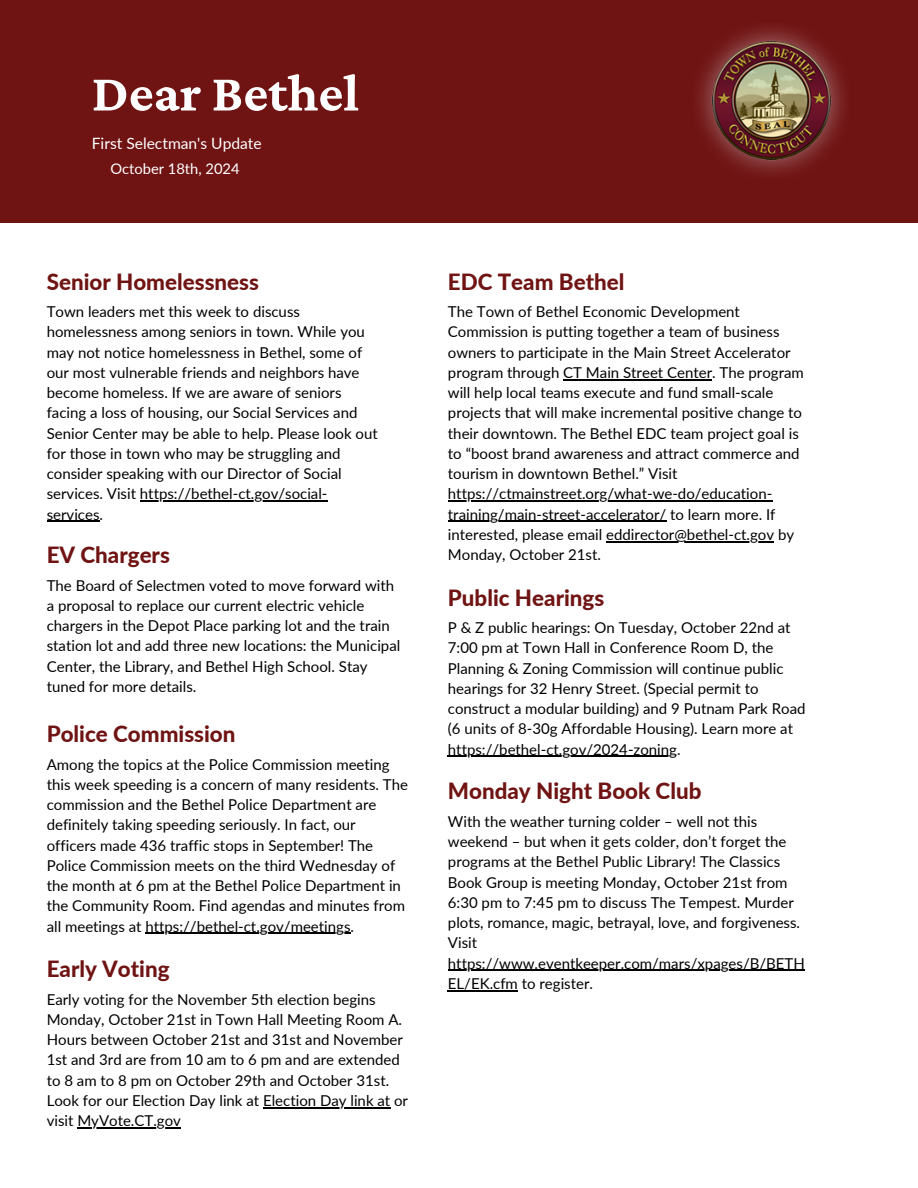
<style>
.page{position:relative;width:918px;height:1188px;background:#fff}
.page>*{position:absolute;margin:0;border:0;box-sizing:border-box;transform-origin:0 0}
.t1{font:700 53.55px "Crimson Pro";color:#fff}
.t2{font:800 22.35px "Lato";color:#701313}
.t3{font:15.6px "Lato";color:#fff}
.t4{font:15px/20.2px "Lato";color:#000}
.t5{font:14.7px "Lato";color:#fff}
</style>
<div class="page">
<div style="left:0;top:0;width:918px;height:223px;background:#701313"></div>
<img style="left:699px;top:28px;width:145px;height:145px">
<hr style="left:140px;top:501px;width:188px;height:1px;background:#000">
<hr style="left:47px;top:521px;width:53px;height:1px;background:#000">
<hr style="left:448px;top:756px;width:229px;height:1px;background:#000">
<hr style="left:145px;top:933px;width:206px;height:1px;background:#000">
<hr style="left:563px;top:379px;width:149px;height:1px;background:#000">
<hr style="left:448px;top:501px;width:324px;height:1px;background:#000">
<hr style="left:448px;top:521px;width:218px;height:1px;background:#000">
<hr style="left:606px;top:541px;width:168px;height:1px;background:#000">
<hr style="left:263px;top:1107px;width:127px;height:1px;background:#000">
<hr style="left:77px;top:1127px;width:104px;height:1px;background:#000">
<hr style="left:448px;top:970px;width:357px;height:1px;background:#000">
<hr style="left:448px;top:990px;width:70px;height:1px;background:#000">
<p class="t1" style="left:92px;top:63px;width:269px">Dear Bethel</p>
<p class="t3" style="left:92px;top:133px;width:171px">First Selectman's Update</p>
<p class="t5" style="left:110px;top:159px;width:131px">October 18th, 2024</p>
<h2 class="t2" style="left:47px;top:268px;width:214px">Senior Homelessness</h2>
<p class="t4" style="left:47px;top:301px;width:333px">Town leaders met this week to discuss homelessness among seniors in town. While you may not notice homelessness in Bethel, some of our most vulnerable friends and neighbors have become homeless. If we are aware of seniors facing a loss of housing, our Social Services and Senior Center may be able to help. Please look out for those in town who may be struggling and consider speaking with our Director of Social services. Visit https://bethel-ct.gov/social-</p>
<h2 class="t4" style="left:47px;top:504px;width:58px">services.</h2>
<p class="t2" style="left:47px;top:541px;width:125px">EV Chargers</p>
<h2 class="t4" style="left:47px;top:575px;width:355px">The Board of Selectmen voted to move forward with a proposal to replace our current electric vehicle chargers in the Depot Place parking lot and the train station lot and add three new locations: the Municipal Center, the Library, and Bethel High School. Stay tuned for more details.</h2>
<p class="t2" style="left:448px;top:584px;width:158px">Public Hearings</p>
<p class="t2" style="left:448px;top:268px;width:178px">EDC Team Bethel</p>
<h2 class="t4" style="left:448px;top:301px;width:358px">The Town of Bethel Economic Development Commission is putting together a team of business owners to participate in the Main Street Accelerator program through CT Main Street Center. The program will help local teams execute and fund small-scale projects that will make incremental positive change to their downtown. The Bethel EDC team project goal is to “boost brand awareness and attract commerce and tourism in downtown Bethel.” Visit</h2>
<p class="t4" style="left:448px;top:483px;width:348px">https://ctmainstreet.org/what-we-do/education&shy;training/main-street-accelerator/ to learn more. If interested, please email eddirector@bethel-ct.gov by Monday, October 21st.</p>
<h2 class="t4" style="left:448px;top:617px;width:359px">P &amp; Z public hearings: On Tuesday, October 22nd at 7:00 pm at Town Hall in Conference Room D, the Planning &amp; Zoning Commission will continue public hearings for 32 Henry Street. (Special permit to construct a modular building) and 9 Putnam Park Road (6 units of 8-30g Affordable Housing). Learn more at</h2>
<p class="t4" style="left:448px;top:739px;width:234px">https://bethel-ct.gov/2024-zoning.</p>
<h2 class="t2" style="left:47px;top:720px;width:190px">Police Commission</h2>
<p class="t4" style="left:47px;top:754px;width:363px">Among the topics at the Police Commission meeting this week speeding is a concern of many residents. The commission and the Bethel Police Department are definitely taking speeding seriously. In fact, our officers made 436 traffic stops in September! The Police Commission meets on the third Wednesday of the month at 6 pm at the Bethel Police Department in the Community Room. Find agendas and minutes from all meetings at https://bethel-ct.gov/meetings.</p>
<h2 class="t2" style="left:448px;top:777px;width:255px">Monday Night Book Club</h2>
<p class="t4" style="left:448px;top:811px;width:358px">With the weather turning colder – well not this weekend – but when it gets colder, don’t forget the programs at the Bethel Public Library! The Classics Book Group is meeting Monday, October 21st from 6:30 pm to 7:45 pm to discuss The Tempest. Murder plots, romance, magic, betrayal, love, and forgiveness.<br>Visit https://www.eventkeeper.com/mars/xpages/B/BETH EL/EK.cfm to register.</p>
<h2 class="t2" style="left:47px;top:955px;width:124px">Early Voting</h2>
<p class="t4" style="left:47px;top:989px;width:363px">Early voting for the November 5th election begins Monday, October 21st in Town Hall Meeting Room A.<br>Hours between October 21st and 31st and November 1st and 3rd are from 10 am to 6 pm and are extended to 8 am to 8 pm on October 29th and October 31st.<br>Look for our Election Day link at Election Day link at or visit MyVote.CT.gov</p>
</div>
